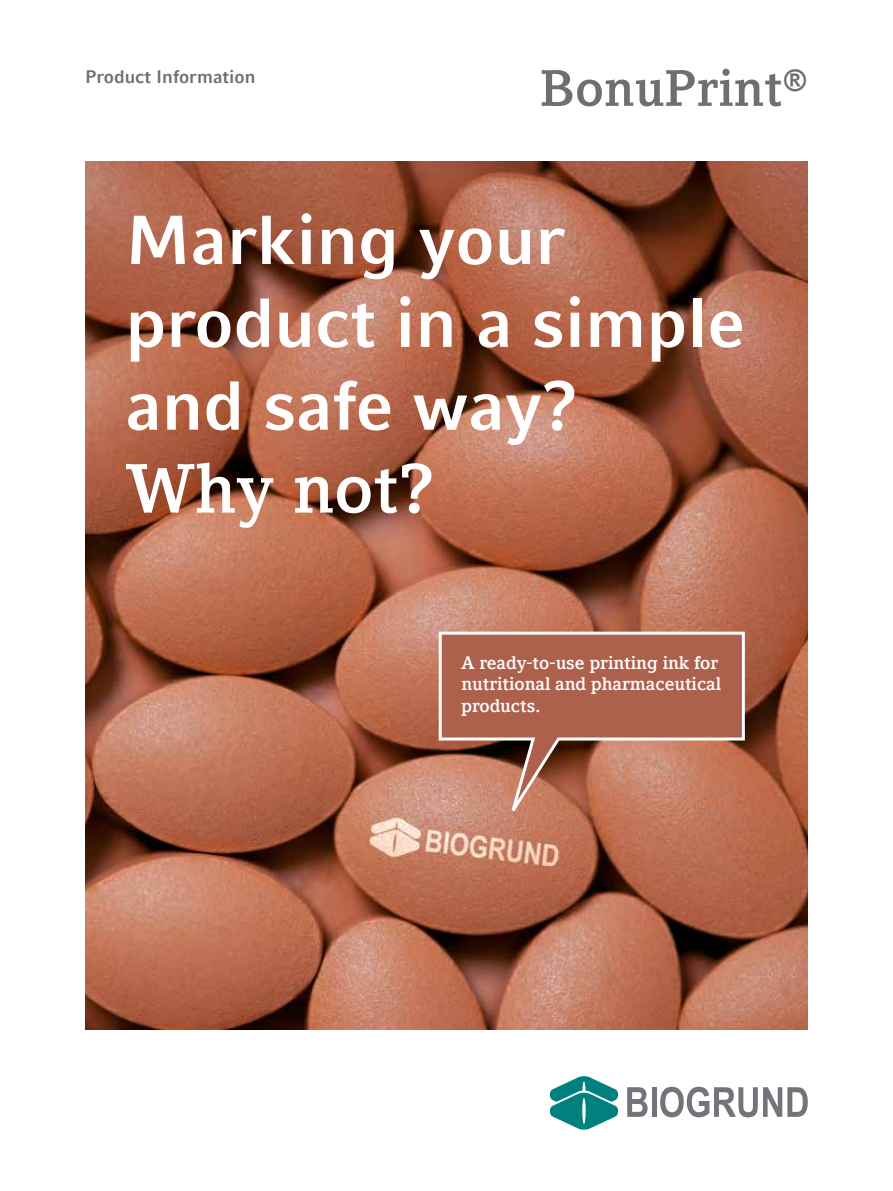
<style>
.page{position:relative;width:893px;height:1191px;background:#fff}
.page>*{position:absolute;margin:0;border:0;box-sizing:border-box;transform-origin:0 0}
.t1{font:700 69px/82.8px "Compatil Fact LT";color:#fff}
.t2{font:700 69px "Compatil Letter LT";color:#fff}
.t3{font:700 50.7px "Compatil Letter LT";color:#706f6f}
.t4{font:700 18px/21.6px "Compatil Letter LT";color:#fff}
.t5{font:700 18px "Compatil Fact LT";color:#706f6f}
</style>
<div class="page">
<img style="left:85px;top:162px;width:723px;height:867px">
<svg style="left:437px;top:630px;width:309px;height:199px;background:#b5705b"></svg>
<svg style="left:627px;top:1087px;width:21px;height:29px"></svg>
<hr style="left:652px;top:1087px;width:4px;height:29px;background:#717478">
<svg style="left:660px;top:1086px;width:148px;height:31px"></svg>
<svg style="left:549px;top:1076px;width:70px;height:54px"></svg>
<p class="t5" style="left:85px;top:66px;width:172px">Product Information</p>
<h2 class="t3" style="left:540px;top:69px;width:270px">BonuPrint<sup>®</sup></h2>
<h1 class="t1" style="left:125px;top:204px;width:621px">Marking your product in a simple and safe way?</h1>
<h1 class="t2" style="left:125px;top:462px;width:310px">Why not?</h1>
<p class="t4" style="left:461px;top:653px;width:261px">A ready-to-use printing ink for nutritional and pharmaceutical products.</p>
</div>
